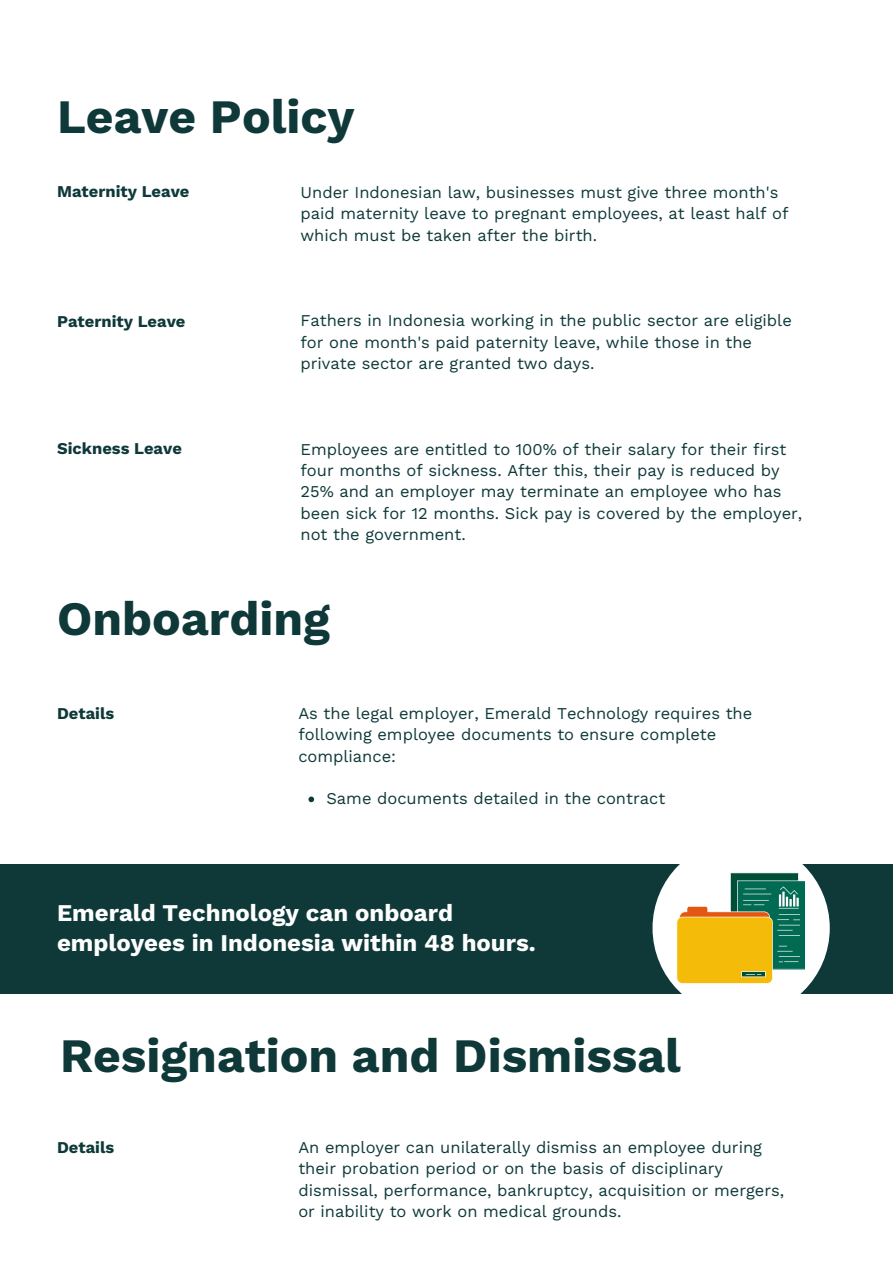
<style>
.page{position:relative;width:893px;height:1264px;background:#fff}
.page>*{position:absolute;margin:0;border:0;box-sizing:border-box;transform-origin:0 0}
.t1{font:700 48px "Work Sans";color:#0f3939}
.t2{font:700 24px/30.3px "Work Sans";color:#fff}
.t3{font:16.5px/21.3px "Work Sans";color:#0f3939}
.t4{font:700 16.5px "Work Sans";color:#0f3939}
</style>
<div class="page">
<svg style="left:308px;top:796px;width:6px;height:6px"></svg>
<div style="left:0;top:864px;width:892px;height:129px;background:#0f3939"></div>
<div style="left:652px;top:839px;width:177px;height:177px;background:#fff;border-radius:50%"></div>
<svg style="left:676px;top:872px;width:129px;height:111px"></svg>
<p class="t1" style="left:57px;top:88px;width:299px">Leave Policy</p>
<p class="t4" style="left:57px;top:182px;width:134px">Maternity Leave</p>
<p class="t3" style="left:300px;top:182px;width:489px">Under Indonesian law, businesses must give three month's paid maternity leave to pregnant employees, at least half of which must be taken after the birth.</p>
<p class="t4" style="left:57px;top:312px;width:130px">Paternity Leave</p>
<p class="t4" style="left:57px;top:438px;width:126px">Sickness Leave</p>
<p class="t3" style="left:300px;top:310px;width:493px">Fathers in Indonesia working in the public sector are eligible for one month's paid paternity leave, while those in the private sector are granted two days.</p>
<p class="t3" style="left:300px;top:438px;width:503px">Employees are entitled to 100% of their salary for their first four months of sickness. After this, their pay is reduced by 25% and an employer may terminate an employee who has been sick for 12 months. Sick pay is covered by the employer, not the government.</p>
<p class="t1" style="left:57px;top:590px;width:274px">Onboarding</p>
<p class="t4" style="left:57px;top:704px;width:59px">Details</p>
<p class="t3" style="left:298px;top:702px;width:455px">As the legal employer, Emerald Technology requires the following employee documents to ensure complete compliance:</p>
<p class="t3" style="left:326px;top:788px;width:340px">Same documents detailed in the contract</p>
<p class="t2" style="left:57px;top:897px;width:480px">Emerald Technology can onboard employees in Indonesia within 48 hours.</p>
<p class="t1" style="left:60px;top:1027px;width:622px">Resignation and Dismissal</p>
<p class="t4" style="left:57px;top:1137px;width:59px">Details</p>
<p class="t3" style="left:298px;top:1136px;width:487px">An employer can unilaterally dismiss an employee during their probation period or on the basis of disciplinary dismissal, performance, bankruptcy, acquisition or mergers, or inability to work on medical grounds.</p>
</div>
